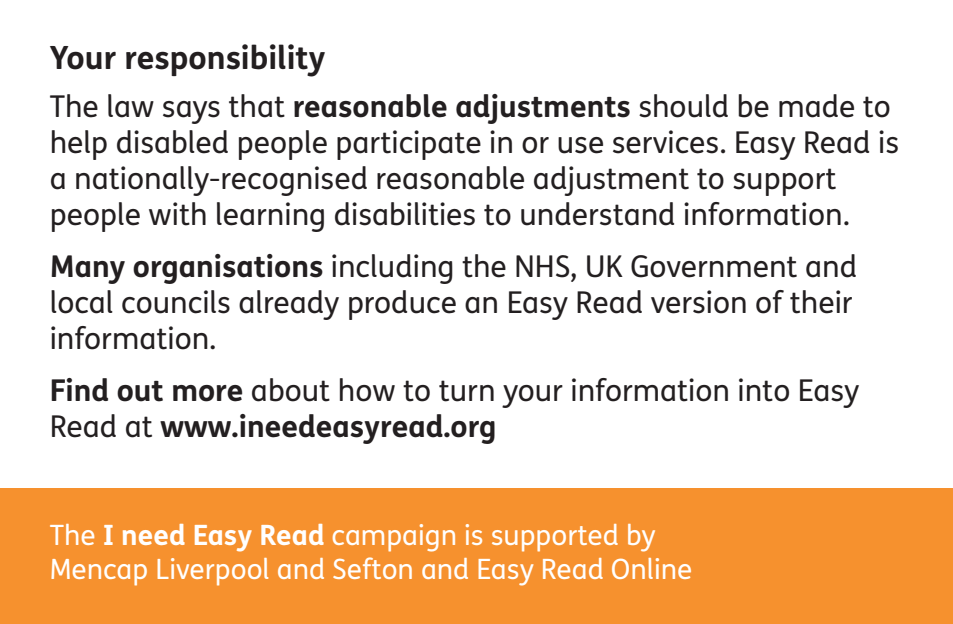
<style>
.page{position:relative;width:953px;height:624px;background:#fff}
.page>*{position:absolute;margin:0;border:0;box-sizing:border-box;transform-origin:0 0}
.t1{font:700 32px "FS Me";color:#231f20}
.t2{font:30px/36px "FS Me";color:#231f20}
.t3{font:28px/33.6px "FS Me";color:#fff}
.s1{font-weight:700}
</style>
<div class="page">
<div style="left:0;top:488px;width:952px;height:136px;background:#f6912e"></div>
<p class="t1" style="left:50px;top:33px;width:277px">Your responsibility</p>
<p class="t2" style="left:50px;top:88px;width:850px">The law says that <span class="s1">reasonable adjustments</span> should be made to help disabled people participate in or use services. Easy Read is a nationally-recognised reasonable adjustment to support people with learning disabilities to understand information.</p>
<p class="t2" style="left:50px;top:248px;width:808px"><span class="s1">Many organisations</span> including the NHS, UK Government and local councils already produce an Easy Read version of their information.</p>
<p class="t2" style="left:50px;top:372px;width:811px"><span class="s1">Find out more</span> about how to turn your information into Easy<br>Read at <span class="s1">www.ineedeasyread.org</span></p>
<p class="t3" style="left:50px;top:517px;width:644px">The <span class="s1">I need Easy Read</span> campaign is supported by<br>Mencap Liverpool and Sefton and Easy Read Online</p>
</div>
